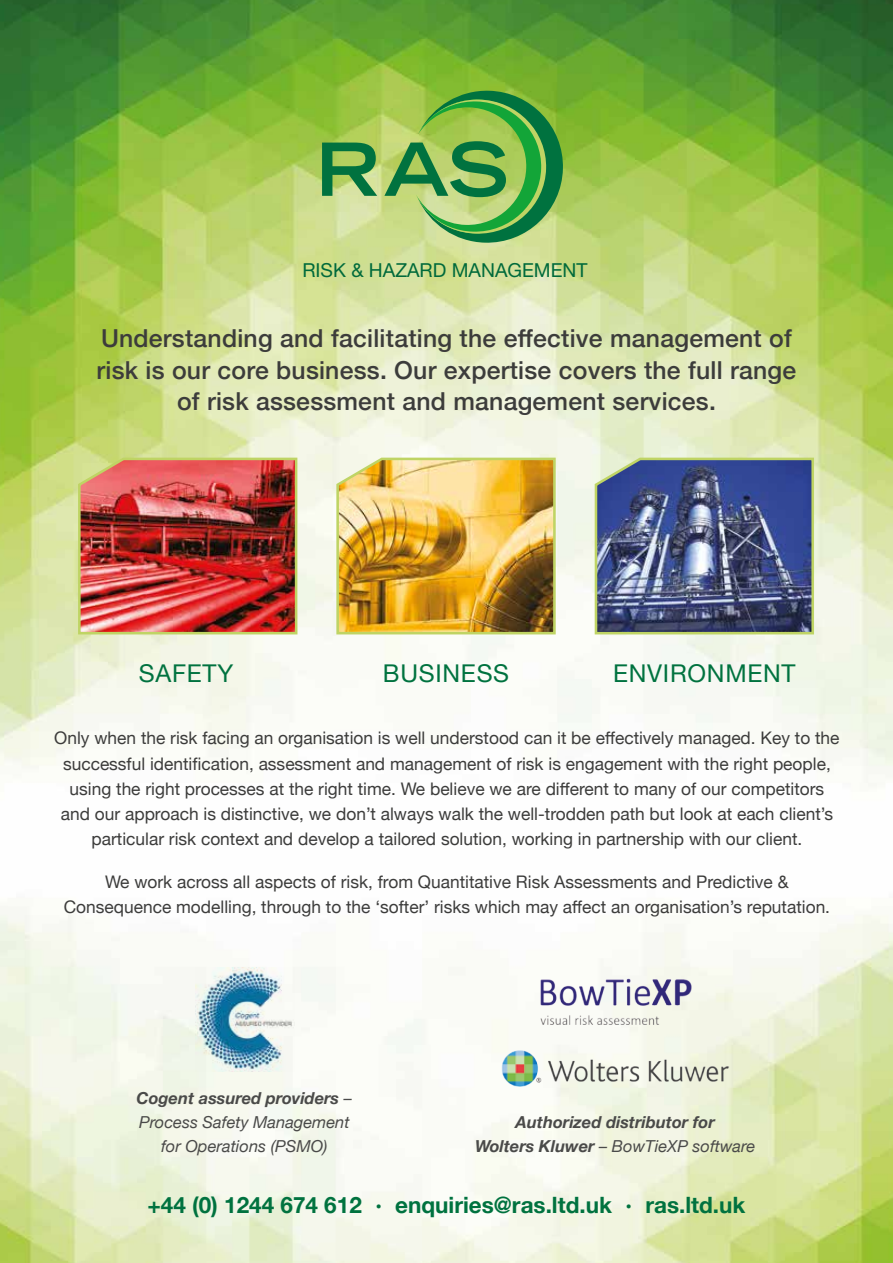
<style>
.page{position:relative;width:893px;height:1263px;background:#fff}
.page>*{position:absolute;margin:0;border:0;box-sizing:border-box;transform-origin:0 0}
.t1{font:700 expanded 73.2px "Trade Gothic LH";color:#00723f}
.t2{font:500 24.75px/31.5px "Helvetica Neue";letter-spacing:.01em;color:#3c3c3b;text-align:center}
.t3{font:24.45px "Helvetica Neue";letter-spacing:.03em;color:#00723f}
.t4{font:700 22.5px "Helvetica Neue";color:#00723f}
.t5{font:19.35px "Helvetica Neue";color:#006a3b}
.t6{font:17.4px/25.2px "Helvetica Neue";color:#3c3c3b;text-align:center}
.t7{font:italic 16.5px/24px "Helvetica Neue";color:#4a4a49;text-align:center}
.t8{font:italic 700 16.5px/24px "Helvetica Neue";color:#4a4a49;text-align:center}
.s1{font-weight:700}
.s2{font-weight:400}
.s3{font-weight:400;font-size:18.3px}
</style>
<div class="page">
<img style="left:0;top:0;width:893px;height:787px">
<img style="left:0;top:906px;width:893px;height:357px">
<svg style="left:416px;top:91px;width:148px;height:153px;background:#82ba5a"></svg>
<img style="left:541px;top:978px;width:151px;height:46px">
<img style="left:196px;top:968px;width:99px;height:103px">
<img style="left:500px;top:1050px;width:230px;height:40px">
<img style="left:76px;top:456px;width:223px;height:180px">
<img style="left:334px;top:456px;width:223px;height:180px">
<img style="left:592px;top:456px;width:223px;height:180px">
<h1 class="t1" style="left:316px;top:122px;width:194px">RAS</h1>
<p class="t5" style="left:302px;top:256px;width:287px">RISK &amp; HAZARD MANAGEMENT</p>
<h2 class="t2" style="left:97px;top:321px;width:701px">Understanding and facilitating the effective management of risk is our core business. Our expertise covers the full range of risk assessment and management services.</h2>
<h3 class="t3" style="left:139px;top:655px;width:96px">SAFETY</h3>
<h3 class="t3" style="left:383px;top:655px;width:128px">BUSINESS</h3>
<h3 class="t3" style="left:613px;top:655px;width:184px">ENVIRONMENT</h3>
<p class="t6" style="left:54px;top:727px;width:787px">Only when the risk facing an organisation is well understood can it be effectively managed. Key to the successful identification, assessment and management of risk is engagement with the right people, using the right processes at the right time. We believe we are different to many of our competitors and our approach is distinctive, we don’t always walk the well-trodden path but look at each client’s particular risk context and develop a tailored solution, working in partnership with our client.</p>
<p class="t6" style="left:64px;top:870px;width:768px">We work across all aspects of risk, from Quantitative Risk Assessments and Predictive &amp;<br>Consequence modelling, through to the ‘softer’ risks which may affect an organisation’s reputation.</p>
<p class="t7" style="left:137px;top:1087px;width:217px"><span class="s1">Cogent assured providers</span> –<br>Process Safety Management for Operations (PSMO)</p>
<p class="t8" style="left:475px;top:1111px;width:282px">Authorized distributor for<br>Wolters Kluwer <span class="s2">– BowTieXP software</span></p>
<p class="t4" style="left:147px;top:1187px;width:599px">+44 (0) 1244 674 612 <span class="s3">•</span> enquiries@ras.ltd.uk <span class="s3">•</span> ras.ltd.uk</p>
</div>
